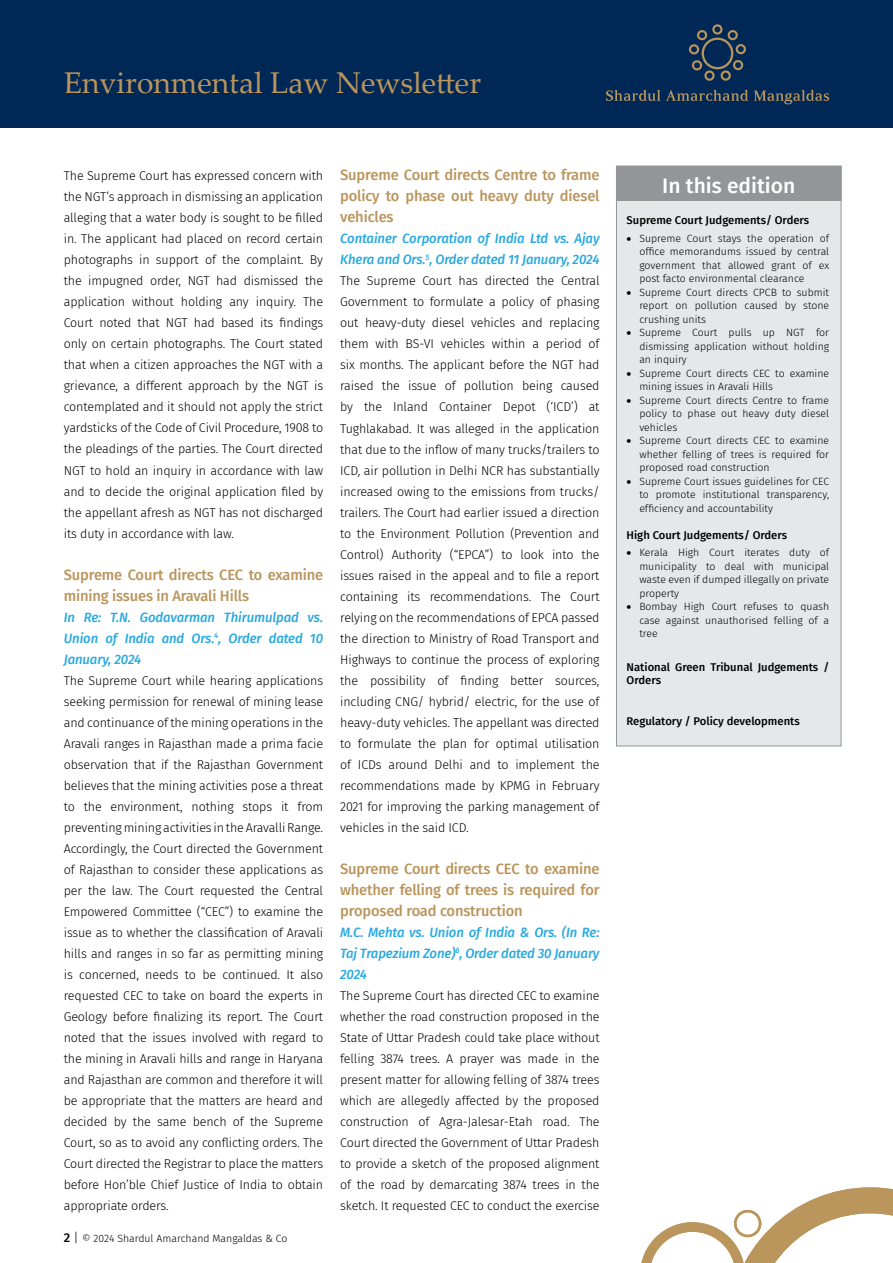
<style>
.page{position:relative;width:893px;height:1263px;background:#fff}
.page>*{position:absolute;margin:0;border:0;box-sizing:border-box;transform-origin:0 0}
.t1{font:30px "Palatino Linotype";color:#ba955c}
.t2{font:500 21px "Fira Sans";color:#fff}
.t3{font:500 15px/21px "Fira Sans";letter-spacing:-.01em;color:#ba955c;text-align:justify}
.t4{font:italic 500 13.5px/21px "Fira Sans";letter-spacing:-.01em;color:#2aa9e0;text-align:justify}
.t5{font:300 12.75px/21px "Fira Sans";letter-spacing:-.01em;color:#000;text-align:justify}
.t6{font:500 11.25px/13.5px "Fira Sans";color:#000}
.t7{font:300 10.5px/13.5px "Fira Sans";color:#000;text-align:justify}
.s1{font-weight:500;font-size:12.75px}
.s2{font-size:12.75px}
</style>
<div class="page">
<div style="left:0;top:0;width:893px;height:128px;background:#002856"></div>
<svg style="left:606px;top:90px;width:54px;height:11px"></svg>
<svg style="left:666px;top:90px;width:82px;height:11px"></svg>
<svg style="left:754px;top:90px;width:75px;height:14px"></svg>
<svg style="left:689px;top:24px;width:57px;height:57px"></svg>
<svg style="left:641px;top:1187px;width:252px;height:76px"></svg>
<div style="left:616px;top:166px;width:225px;height:580px;background:#e6e7e8;border:1px solid #939598"></div>
<div style="left:616px;top:166px;width:225px;height:34px;background:#939598"></div>
<div style="left:616px;top:166px;width:225px;height:35px;border:1px solid #939598"></div>
<h1 class="t1" style="left:64px;top:61px;width:419px">Environmental Law Newsletter</h1>
<p class="t5" style="left:64px;top:165px;width:261px">The Supreme Court has expressed concern with the NGT’s approach in dismissing an application alleging that a water body is sought to be filled in. The applicant had placed on record certain photographs in support of the complaint. By the impugned order, NGT had dismissed the application without holding any inquiry. The Court noted that NGT had based its findings only on certain photographs. The Court stated that when a citizen approaches the NGT with a grievance, a different approach by the NGT is contemplated and it should not apply the strict yardsticks of the Code of Civil Procedure, 1908 to the pleadings of the parties. The Court directed NGT to hold an inquiry in accordance with law and to decide the original application filed by the appellant afresh as NGT has not discharged its duty in accordance with law.</p>
<p class="t3" style="left:64px;top:563px;width:261px">Supreme Court directs CEC to examine mining issues in Aravali Hills</p>
<p class="t4" style="left:64px;top:606px;width:261px">In Re: T.N. Godavarman Thirumulpad vs.<br>Union of India and Ors.<sup>4</sup>, Order dated 10<br>January, 2024</p>
<p class="t5" style="left:64px;top:669px;width:261px">The Supreme Court while hearing applications seeking permission for renewal of mining lease and continuance of the mining operations in the Aravali ranges in Rajasthan made a prima facie observation that if the Rajasthan Government believes that the mining activities pose a threat to the environment, nothing stops it from preventing mining activities in the Aravalli Range.<br>Accordingly, the Court directed the Government of Rajasthan to consider these applications as per the law. The Court requested the Central Empowered Committee (“CEC”) to examine the issue as to whether the classification of Aravali hills and ranges in so far as permitting mining is concerned, needs to be continued. It also requested CEC to take on board the experts in Geology before finalizing its report. The Court noted that the issues involved with regard to the mining in Aravali hills and range in Haryana and Rajasthan are common and therefore it will be appropriate that the matters are heard and decided by the same bench of the Supreme Court, so as to avoid any conflicting orders. The Court directed the Registrar to place the matters before Hon’ble Chief Justice of India to obtain appropriate orders.</p>
<p class="t7" style="left:64px;top:1231px;width:225px"><span class="s1">2</span> <span class="s2">|</span> © 2024 Shardul Amarchand Mangaldas &amp; Co</p>
<p class="t3" style="left:340px;top:164px;width:261px">Supreme Court directs Centre to frame policy to phase out heavy duty diesel vehicles</p>
<p class="t4" style="left:340px;top:228px;width:261px">Container Corporation of India Ltd vs. Ajay<br>Khera and Ors.<sup>5</sup>, Order dated 11 January, 2024</p>
<p class="t5" style="left:340px;top:270px;width:261px">The Supreme Court has directed the Central Government to formulate a policy of phasing out heavy-duty diesel vehicles and replacing them with BS-VI vehicles within a period of six months. The applicant before the NGT had raised the issue of pollution being caused by the Inland Container Depot (‘ICD’) at Tughlakabad. It was alleged in the application that due to the inflow of many trucks/trailers to ICD, air pollution in Delhi NCR has substantially increased owing to the emissions from trucks/ trailers. The Court had earlier issued a direction to the Environment Pollution (Prevention and Control) Authority (“EPCA”) to look into the issues raised in the appeal and to file a report containing its recommendations. The Court relying on the recommendations of EPCA passed the direction to Ministry of Road Transport and Highways to continue the process of exploring the possibility of finding better sources, including CNG/ hybrid/ electric, for the use of heavy-duty vehicles. The appellant was directed to formulate the plan for optimal utilisation of ICDs around Delhi and to implement the recommendations made by KPMG in February 2021 for improving the parking management of vehicles in the said ICD.</p>
<p class="t3" style="left:340px;top:857px;width:261px">Supreme Court directs CEC to examine whether felling of trees is required for proposed road construction</p>
<p class="t4" style="left:340px;top:921px;width:261px">M.C. Mehta vs. Union of India &amp; Ors. (In Re:<br>Taj Trapezium Zone)<sup>6</sup>, Order dated 30 January 2024</p>
<p class="t5" style="left:340px;top:984px;width:261px">The Supreme Court has directed CEC to examine whether the road construction proposed in the State of Uttar Pradesh could take place without felling 3874 trees. A prayer was made in the present matter for allowing felling of 3874 trees which are allegedly affected by the proposed construction of Agra-Jalesar-Etah road. The Court directed the Government of Uttar Pradesh to provide a sketch of the proposed alignment of the road by demarcating 3874 trees in the sketch. It requested CEC to conduct the exercise</p>
<h2 class="t2" style="left:662px;top:169px;width:135px">In this edition</h2>
<p class="t6" style="left:627px;top:213px;width:184px">Supreme Court Judgements/ Orders</p>
<p class="t7" style="left:639px;top:231px;width:191px;text-indent:-13px">• Supreme Court stays the operation of office memorandums issued by central government that allowed grant of ex post facto environmental clearance</p>
<p class="t7" style="left:639px;top:285px;width:191px;text-indent:-13px">• Supreme Court directs CPCB to submit report on pollution caused by stone crushing units</p>
<p class="t7" style="left:639px;top:326px;width:191px;text-indent:-13px">• Supreme Court pulls up NGT for dismissing application without holding an inquiry</p>
<p class="t7" style="left:639px;top:366px;width:191px;text-indent:-13px">• Supreme Court directs CEC to examine mining issues in Aravali Hills</p>
<p class="t7" style="left:639px;top:393px;width:191px;text-indent:-13px">• Supreme Court directs Centre to frame policy to phase out heavy duty diesel vehicles</p>
<p class="t7" style="left:639px;top:434px;width:191px;text-indent:-13px">• Supreme Court directs CEC to examine whether felling of trees is required for proposed road construction</p>
<p class="t7" style="left:639px;top:474px;width:191px;text-indent:-13px">• Supreme Court issues guidelines for CEC to promote institutional transparency, efficiency and accountability</p>
<p class="t6" style="left:627px;top:527px;width:162px">High Court Judgements/ Orders</p>
<p class="t7" style="left:639px;top:546px;width:191px;text-indent:-13px">• Kerala High Court iterates duty of municipality to deal with municipal waste even if dumped illegally on private property</p>
<p class="t7" style="left:639px;top:600px;width:191px;text-indent:-13px">• Bombay High Court refuses to quash case against unauthorised felling of a tree</p>
<p class="t6" style="left:627px;top:660px;width:204px">National Green Tribunal Judgements /<br>Orders</p>
<p class="t6" style="left:627px;top:714px;width:175px">Regulatory / Policy developments</p>
</div>
